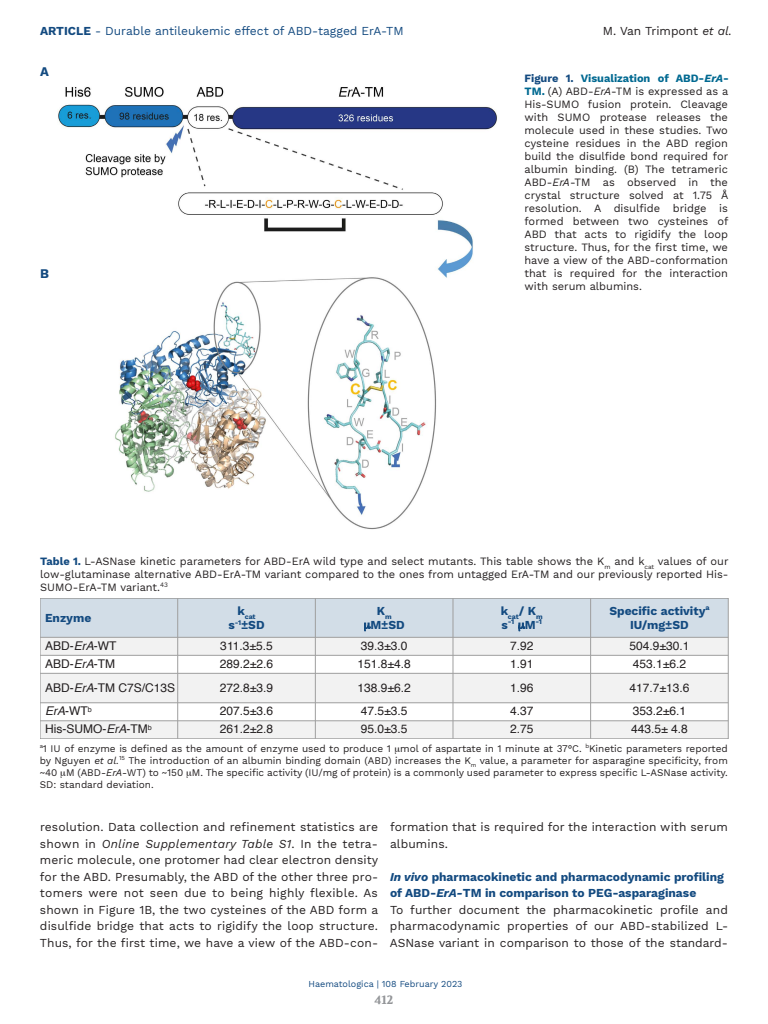
<style>
.page{position:relative;width:768px;height:1024px;background:#fff}
.page>*{position:absolute;margin:0;border:0;box-sizing:border-box;transform-origin:0 0}
.t1{font:700 13px "Work Sans";color:#134a80}
.t2{font:12px/16.5px "Work Sans";letter-spacing:.01em;color:#231f20}
.t3{font:12px "Helvetica";color:#231f20}
.t4{font:12px "Work Sans";color:#134a80}
.t5{font:700 12px/14px "Work Sans";color:#134a80;text-align:center}
.t6{font:italic 12px "Helvetica";color:#231f20}
.t7{font:700 12px "Volkhov";color:#939598}
.t8{font:11px/13px "Work Sans";color:#231f20;text-align:justify}
.t9{font:10px/12px "Work Sans";color:#231f20;text-align:justify}
.t10{font:9px "Work Sans";color:#134a80}
.t11{font:700 7.2px "Work Sans";color:#134a80}
.t12{font:700 7px "Work Sans";letter-spacing:-.015em;color:#134a80}
.s1{font-weight:700}
.s2{font-style:italic}
.s3{font-weight:700;color:#134a80}
.s4{font-weight:700;color:#006991}
.s5{font-weight:700;font-style:italic;color:#006991}
.s6{font-size:12px}
.s7{font-style:normal}
.s8{font-weight:700;font-style:italic;color:#134a80}
</style>
<div class="page">
<img style="left:58px;top:86px;width:439px;height:444px">
<div style="left:40px;top:598px;width:138px;height:39px;background:#d2dde7"></div>
<div style="left:178px;top:598px;width:137px;height:39px;background:#d2dde7"></div>
<div style="left:315px;top:598px;width:138px;height:39px;background:#d2dde7"></div>
<div style="left:453px;top:598px;width:138px;height:39px;background:#d2dde7"></div>
<div style="left:591px;top:598px;width:137px;height:39px;background:#d2dde7"></div>
<div style="left:40px;top:637px;width:138px;height:18px;background:#f2f2f2"></div>
<div style="left:178px;top:637px;width:137px;height:18px;background:#f2f2f2"></div>
<div style="left:315px;top:637px;width:138px;height:18px;background:#f2f2f2"></div>
<div style="left:453px;top:637px;width:138px;height:18px;background:#f2f2f2"></div>
<div style="left:591px;top:637px;width:137px;height:18px;background:#f2f2f2"></div>
<div style="left:40px;top:673px;width:138px;height:30px;background:#f2f2f2"></div>
<div style="left:178px;top:673px;width:137px;height:30px;background:#f2f2f2"></div>
<div style="left:315px;top:673px;width:138px;height:30px;background:#f2f2f2"></div>
<div style="left:453px;top:673px;width:138px;height:30px;background:#f2f2f2"></div>
<div style="left:591px;top:673px;width:137px;height:30px;background:#f2f2f2"></div>
<div style="left:40px;top:721px;width:138px;height:18px;background:#f2f2f2"></div>
<div style="left:178px;top:721px;width:137px;height:18px;background:#f2f2f2"></div>
<div style="left:315px;top:721px;width:138px;height:18px;background:#f2f2f2"></div>
<div style="left:453px;top:721px;width:138px;height:18px;background:#f2f2f2"></div>
<div style="left:591px;top:721px;width:137px;height:18px;background:#f2f2f2"></div>
<div style="left:40px;top:598px;width:688px;height:141px;border:1px solid #9e9e9e"></div>
<hr style="left:178px;top:598px;width:1px;height:141px;background:#9e9e9e">
<hr style="left:315px;top:598px;width:1px;height:141px;background:#9e9e9e">
<hr style="left:453px;top:598px;width:1px;height:141px;background:#9e9e9e">
<hr style="left:590px;top:598px;width:1px;height:141px;background:#9e9e9e">
<hr style="left:40px;top:637px;width:138px;height:1px;background:#9e9e9e">
<hr style="left:178px;top:637px;width:137px;height:1px;background:#9e9e9e">
<hr style="left:315px;top:637px;width:138px;height:1px;background:#9e9e9e">
<hr style="left:453px;top:637px;width:138px;height:1px;background:#9e9e9e">
<hr style="left:591px;top:637px;width:137px;height:1px;background:#9e9e9e">
<hr style="left:40px;top:655px;width:138px;height:1px;background:#9e9e9e">
<hr style="left:178px;top:655px;width:137px;height:1px;background:#9e9e9e">
<hr style="left:315px;top:655px;width:138px;height:1px;background:#9e9e9e">
<hr style="left:453px;top:655px;width:138px;height:1px;background:#9e9e9e">
<hr style="left:591px;top:655px;width:137px;height:1px;background:#9e9e9e">
<hr style="left:40px;top:673px;width:138px;height:1px;background:#9e9e9e">
<hr style="left:178px;top:673px;width:137px;height:1px;background:#9e9e9e">
<hr style="left:315px;top:673px;width:138px;height:1px;background:#9e9e9e">
<hr style="left:453px;top:673px;width:138px;height:1px;background:#9e9e9e">
<hr style="left:591px;top:673px;width:137px;height:1px;background:#9e9e9e">
<hr style="left:40px;top:703px;width:138px;height:1px;background:#9e9e9e">
<hr style="left:178px;top:703px;width:137px;height:1px;background:#9e9e9e">
<hr style="left:315px;top:703px;width:138px;height:1px;background:#9e9e9e">
<hr style="left:453px;top:703px;width:138px;height:1px;background:#9e9e9e">
<hr style="left:591px;top:703px;width:137px;height:1px;background:#9e9e9e">
<hr style="left:40px;top:721px;width:138px;height:1px;background:#9e9e9e">
<hr style="left:178px;top:721px;width:137px;height:1px;background:#9e9e9e">
<hr style="left:315px;top:721px;width:138px;height:1px;background:#9e9e9e">
<hr style="left:453px;top:721px;width:138px;height:1px;background:#9e9e9e">
<hr style="left:591px;top:721px;width:137px;height:1px;background:#9e9e9e">
<p class="t4" style="left:40px;top:24px;width:365px"><span class="s1">ARTICLE</span> - Durable antileukemic effect of ABD-tagged ErA-TM</p>
<p class="t2" style="left:603px;top:23px;width:131px">M. Van Trimpont <span class="s2">et al.</span></p>
<p class="t1" style="left:40px;top:64px;width:10px">A</p>
<p class="t8" style="left:524px;top:72px;width:206px"><span class="s3">Figure 1.</span> <span class="s4">Visualization of ABD-</span><span class="s5">ErA</span><span class="s4">-TM.</span> (A) ABD-<span class="s2">ErA</span>-TM is expressed as a His-SUMO fusion protein. Cleavage with SUMO protease releases the molecule used in these studies. Two cysteine residues in the ABD region build the disulfide bond required for albumin binding. (B) The tetrameric ABD-<span class="s2">ErA</span>-TM as observed in the crystal structure solved at 1.75 Å resolution. A disulfide bridge is formed between two cysteines of ABD that acts to rigidify the loop structure. Thus, for the first time, we have a view of the ABD-conformation that is required for the interaction with serum albumins.</p>
<p class="t1" style="left:40px;top:265px;width:10px">B</p>
<p class="t8" style="left:40px;top:555px;width:690px"><span class="s3">Table 1.</span> L-ASNase kinetic parameters for ABD-ErA wild type and select mutants. This table shows the K<sub>m</sub> and k<sub>cat</sub> values of our low-glutaminase alternative ABD-ErA-TM variant compared to the ones from untagged ErA-TM and our previously reported His-SUMO-ErA-TM variant.<sup>43</sup></p>
<p class="t5" style="left:45px;top:611px;width:48px">Enzyme</p>
<p class="t12" style="left:238px;top:612px;width:20px"><sup>k</sup>cat</p>
<p class="t5" style="left:228px;top:618px;width:38px">s<sup>-1</sup>±SD</p>
<p class="t5" style="left:370px;top:603px;width:36px">K<sub>m<br></sub>M±SD</p>
<p class="t12" style="left:501px;top:612px;width:44px"><sup>k</sup>cat<sup>/</sup> <sup>K</sup>m</p>
<p class="t11" style="left:501px;top:617px;width:42px"><span class="s6">s</span>-1 <span class="s6">M</span>-1</p>
<p class="t5" style="left:609px;top:604px;width:102px">Specific activity<sup>a<br></sup>IU/mg±SD</p>
<p class="t3" style="left:45px;top:641px;width:73px">ABD-<span class="s2">ErA</span>-WT</p>
<p class="t3" style="left:220px;top:641px;width:54px">311.3±5.5</p>
<p class="t3" style="left:361px;top:641px;width:48px">39.3±3.0</p>
<p class="t3" style="left:510px;top:641px;width:25px">7.92</p>
<p class="t3" style="left:629px;top:641px;width:61px">504.9±30.1</p>
<p class="t3" style="left:45px;top:659px;width:71px">ABD-<span class="s2">ErA</span>-TM</p>
<p class="t3" style="left:220px;top:659px;width:55px">289.2±2.6</p>
<p class="t3" style="left:358px;top:659px;width:55px">151.8±4.8</p>
<p class="t3" style="left:510px;top:659px;width:25px">1.91</p>
<p class="t3" style="left:633px;top:659px;width:55px">453.1±6.2</p>
<p class="t3" style="left:45px;top:682px;width:132px">ABD-<span class="s2">ErA</span>-TM C7S/C13S</p>
<p class="t3" style="left:220px;top:682px;width:55px">272.8±3.9</p>
<p class="t3" style="left:358px;top:682px;width:55px">138.9±6.2</p>
<p class="t3" style="left:510px;top:682px;width:25px">1.96</p>
<p class="t3" style="left:629px;top:682px;width:61px">417.7±13.6</p>
<p class="t6" style="left:45px;top:706px;width:48px">ErA<span class="s7">-WT</span><sup>b</sup></p>
<p class="t3" style="left:220px;top:706px;width:55px">207.5±3.6</p>
<p class="t3" style="left:361px;top:706px;width:48px">47.5±3.5</p>
<p class="t3" style="left:510px;top:706px;width:25px">4.37</p>
<p class="t3" style="left:633px;top:706px;width:55px">353.2±6.1</p>
<p class="t3" style="left:45px;top:724px;width:108px">His-SUMO-<span class="s2">ErA</span>-TM<sup>b</sup></p>
<p class="t3" style="left:220px;top:724px;width:55px">261.2±2.8</p>
<p class="t3" style="left:361px;top:724px;width:48px">95.0±3.5</p>
<p class="t3" style="left:510px;top:724px;width:25px">2.75</p>
<p class="t3" style="left:631px;top:724px;width:58px">443.5± 4.8</p>
<p class="t9" style="left:40px;top:743px;width:690px"><sup>a</sup>1 IU of enzyme is defined as the amount of enzyme used to produce 1 mol of aspartate in 1 minute at 37°C. <sup>b</sup>Kinetic parameters reported by Nguyen <span class="s2">et al.</span><sup>15</sup> The introduction of an albumin binding domain (ABD) increases the K<sub>m</sub> value, a parameter for asparagine specificity, from ~40 M (ABD-<span class="s2">ErA</span>-WT) to ~150 M. The specific activity (IU/mg of protein) is a commonly used parameter to express specific L-ASNase activity.<br>SD: standard deviation.</p>
<p class="t2" style="left:40px;top:819px;width:340px;text-align:justify">resolution. Data collection and refinement statistics are shown in <span class="s2">Online Supplementary Table S1</span>. In the tetra&shy;meric molecule, one protomer had clear electron density for the ABD. Presumably, the ABD of the other three pro&shy;tomers were not seen due to being highly flexible. As shown in Figure 1B, the two cysteines of the ABD form a disulfide bridge that acts to rigidify the loop structure.<br>Thus, for the first time, we have a view of the ABD-con-</p>
<p class="t2" style="left:390px;top:819px;width:340px">formation that is required for the interaction with serum albumins.</p>
<p class="t2" style="left:390px;top:868px;width:340px"><span class="s8">In vivo</span> <span class="s3">pharmacokinetic and pharmacodynamic profiling of ABD-</span><span class="s8">ErA-</span><span class="s3">TM in comparison to PEG-asparaginase<br></span>To further document the pharmacokinetic profile and pharmacodynamic properties of our ABD-stabilized L-ASNase variant in comparison to those of the standard-</p>
<p class="t10" style="left:308px;top:978px;width:156px">Haematologica | 108 February 2023</p>
<p class="t7" style="left:375px;top:992px;width:20px">412</p>
</div>
